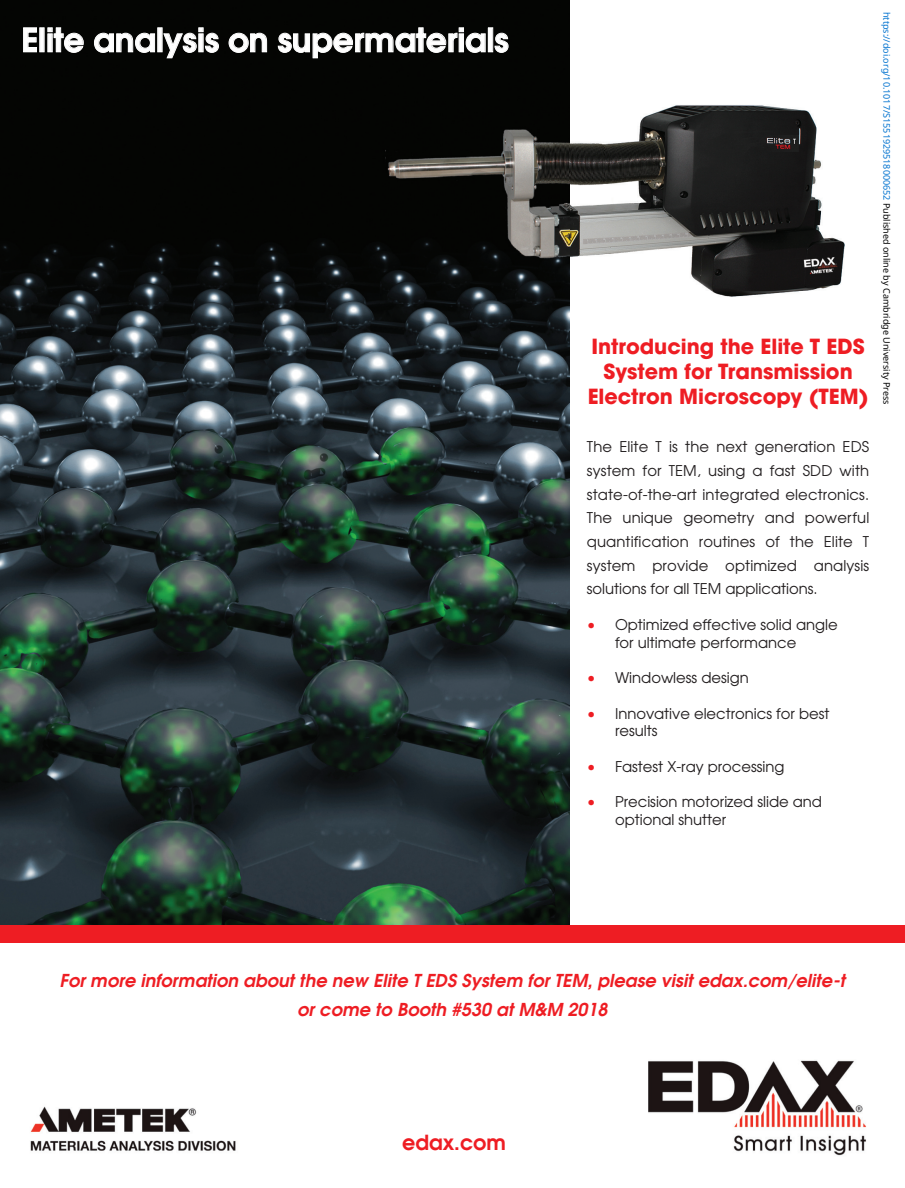
<style>
.page{position:relative;width:905px;height:1188px;background:#fff}
.page>*{position:absolute;margin:0;border:0;box-sizing:border-box;transform-origin:0 0}
.t1{font:600 32.55px "Avant Garde";color:#fff}
.t2{font:700 20.7px/24.9px "Avant Garde";color:#ee1d23;text-align:center}
.t3{font:600 20.7px "Avant Garde";color:#ee1d23}
.t4{font:italic 600 17.7px/29.5px "Avant Garde";letter-spacing:.005em;color:#ee1d23;text-align:center}
.t5{font:14.85px/23.7px "Avant Garde";color:#231f20}
.t6{font:9px "Noto Sans";color:#0172cf}
.s1{color:#ee1d23}
.s2{color:#000}
</style>
<div class="page">
<img style="left:30px;top:1060px;width:836px;height:96px">
<img style="left:0;top:0;width:569px;height:925px">
<div style="left:0;top:925px;width:904px;height:18px;background:#ee1d23"></div>
<img style="left:381px;top:102px;width:463px;height:202px">
<svg style="left:23px;top:27px;width:14px;height:26px"></svg>
<svg style="left:47px;top:27px;width:37px;height:26px"></svg>
<svg style="left:93px;top:32px;width:62px;height:21px"></svg>
<svg style="left:162px;top:27px;width:57px;height:32px;background:#313231"></svg>
<svg style="left:228px;top:32px;width:39px;height:21px"></svg>
<svg style="left:277px;top:27px;width:209px;height:32px;background:#2d2e2d"></svg>
<div style="left:488px;top:27px;width:5px;height:25px;border:1px solid #fff"></div>
<svg style="left:494px;top:32px;width:15px;height:21px"></svg>
<p class="t1" style="left:21px;top:18px;width:489px">Elite analysis on supermaterials</p>
<p class="t2" style="left:587px;top:334px;width:282px">Introducing the Elite T EDS<br>System for Transmission<br>Electron Microscopy (TEM)</p>
<p class="t5" style="left:587px;top:435px;width:284px;text-align:justify">The Elite T is the next generation EDS system for TEM, using a fast SDD with state-of-the-art integrated electronics.<br>The unique geometry and powerful quantification routines of the Elite T system provide optimized analysis solutions for all TEM applications.</p>
<p class="t5" style="left:615px;top:615px;width:224px;line-height:17.7px;text-indent:-28px"><span class="s1">•</span> Optimized effective solid angle for ultimate performance</p>
<p class="t5" style="left:587px;top:666px;width:163px"><span class="s1">•</span> Windowless design</p>
<p class="t5" style="left:615px;top:704px;width:216px;line-height:17.7px;text-indent:-28px"><span class="s1">•</span> Innovative electronics for best results</p>
<p class="t5" style="left:587px;top:754px;width:199px"><span class="s1">•</span> Fastest X-ray processing</p>
<p class="t5" style="left:615px;top:793px;width:208px;line-height:17.7px;text-indent:-28px"><span class="s1">•</span> Precision motorized slide and optional shutter</p>
<p class="t6" style="left:893px;top:12px;width:394px;rotate:90deg">https://doi.org/10.1017/S1551929518000652 <span class="s2">Published online by Cambridge University Press</span></p>
<p class="t4" style="left:60px;top:965px;width:787px">For more information about the new Elite T EDS System for TEM, please visit edax.com/elite-t or come to Booth #530 at M&amp;M 2018</p>
<p class="t3" style="left:402px;top:1129px;width:105px">edax.com</p>
</div>
